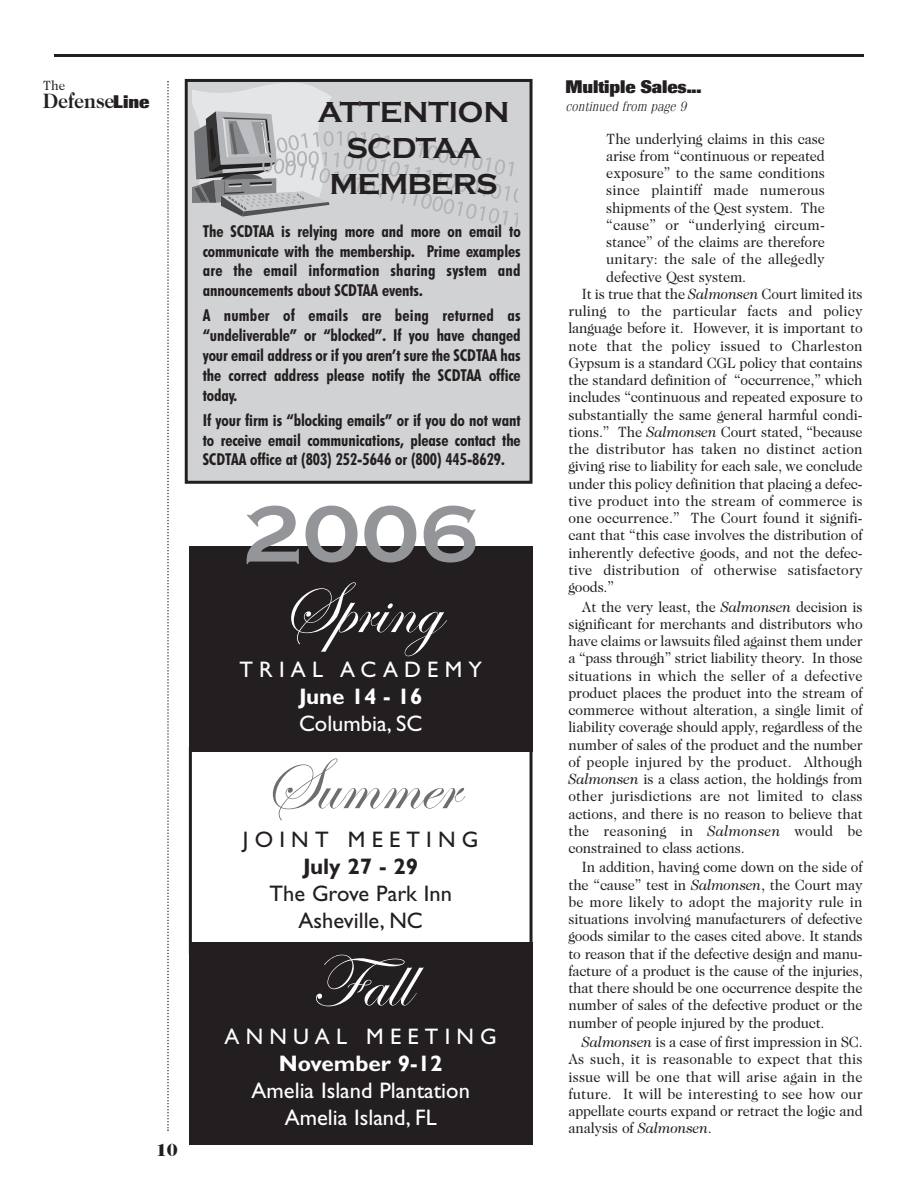
<style>
.page{position:relative;width:918px;height:1188px;background:#fff}
.page>*{position:absolute;margin:0;border:0;box-sizing:border-box;transform-origin:0 0}
.t1{font:700 82.5px "Copperplate Gothic";color:#939598}
.t2{font:75px "Edwardian Script ITC";letter-spacing:-.005em;color:#fff}
.t3{font:75px "Edwardian Script ITC";letter-spacing:-.005em;color:#6d6e71}
.t4{font:700 30px/36px "Copperplate Gothic";letter-spacing:-.03em;color:#231f20;text-align:center}
.t5{font:22.5px/27px "Gill Sans";color:#fff;text-align:center}
.t6{font:22.5px/27px "Gill Sans";color:#231f20;text-align:center}
.t7{font:22.5px "Gill Sans";letter-spacing:.275em;color:#fff}
.t8{font:700 22.5px "Gill Sans";color:#fff}
.t9{font:22.5px "Gill Sans";letter-spacing:.275em;color:#231f20}
.t10{font:700 22.5px "Gill Sans";color:#231f20}
.t11{font:700 21px "Caslon Two Twenty Four";letter-spacing:-.005em;color:#231f20;scale:.96 1}
.t12{font:800 18px "Imago";letter-spacing:-.005em;color:#231f20;scale:.95 1}
.t13{font:900 18px "Caslon Two Twenty Four";color:#231f20}
.t14{font:700 condensed 16.5px/19.8px "Futura BT";letter-spacing:-.005em;color:#231f20;text-align:justify}
.t15{font:15px/17.2px "Caslon Two Twenty Four";letter-spacing:-.01em;color:#231f20;text-align:justify;scale:.95 1}
.t16{font:15px "Caslon Two Twenty Four";letter-spacing:.01em;color:#231f20;scale:.95 1}
.t17{font:italic 300 13.5px "Fenice";color:#231f20}
.t18{font:13.5px "Caslon Two Twenty Four";color:#231f20;scale:.96 1}
.s1{font-family:"Imago";font-weight:800;font-size:18px}
.s2{font-style:italic}
</style>
<div class="page">
<hr style="left:54px;top:54px;width:810px;height:3px;background:#231f20">
<svg style="left:167px;top:81px;width:2px;height:1050px"></svg>
<div style="left:188px;top:82px;width:342px;height:399px;background:#d1d2d4"></div>
<div style="left:185px;top:79px;width:348px;height:405px;border:3px solid #231f20"></div>
<svg style="left:193px;top:80px;width:325px;height:147px"></svg>
<div style="left:189px;top:546px;width:344px;height:205px;background:#231f20"></div>
<div style="left:189px;top:942px;width:344px;height:203px;background:#231f20"></div>
<hr style="left:189px;top:747px;width:3px;height:207px;background:#231f20">
<hr style="left:530px;top:740px;width:3px;height:208px;background:#231f20">
<p class="t18" style="left:43px;top:80px;width:25px">The</p>
<h3 class="t11" style="left:43px;top:92px;width:113px">Defense<span class="s1">Line</span></h3>
<p class="t13" style="left:156px;top:1143px;width:23px">10</p>
<h3 class="t4" style="left:318px;top:94px;width:193px">ATTENTION<br>SCDTAA<br>MEMBERS</h3>
<p class="t14" style="left:203px;top:222px;width:320px">The SCDTAA is relying more and more on email to communicate with the membership. Prime examples are the email information sharing system and announcements about SCDTAA events.</p>
<p class="t14" style="left:203px;top:307px;width:320px">A number of emails are being returned as “undeliverable” or “blocked”. If you have changed your email address or if you aren’t sure the SCDTAA has the correct address please notify the SCDTAA office today.</p>
<p class="t14" style="left:203px;top:411px;width:320px">If your firm is “blocking emails” or if you do not want to receive email communications, please contact the SCDTAA office at (803) 252-5646 or (800) 445-8629.</p>
<h1 class="t1" style="left:243px;top:485px;width:237px">2006</h1>
<h2 class="t2" style="left:281px;top:562px;width:160px">Spring</h2>
<h3 class="t7" style="left:239px;top:662px;width:244px">TRIAL ACADEMY</h3>
<h3 class="t8" style="left:299px;top:689px;width:125px">June 14 - 16</h3>
<h3 class="t5" style="left:299px;top:713px;width:125px">Columbia, SC</h3>
<h2 class="t3" style="left:263px;top:738px;width:197px">Summer</h2>
<h3 class="t9" style="left:243px;top:832px;width:237px">JOINT MEETING</h3>
<h3 class="t10" style="left:303px;top:859px;width:117px">July 27 - 29</h3>
<h3 class="t6" style="left:270px;top:883px;width:184px">The Grove Park Inn<br>Asheville, NC</h3>
<h2 class="t2" style="left:312px;top:935px;width:100px">Fall</h2>
<h3 class="t7" style="left:225px;top:1028px;width:274px">ANNUAL MEETING</h3>
<h3 class="t8" style="left:279px;top:1055px;width:165px">November 9-12</h3>
<h3 class="t5" style="left:252px;top:1079px;width:220px">Amelia Island Plantation<br>Amelia Island, FL</h3>
<p class="t12" style="left:566px;top:80px;width:145px">Multiple Sales...</p>
<p class="t17" style="left:566px;top:102px;width:125px">continued from page 9</p>
<p class="t15" style="left:606px;top:131px;width:232px">The underlying claims in this case</p>
<p class="t15" style="left:606px;top:148px;width:232px">arise from “continuous or repeated</p>
<p class="t15" style="left:606px;top:166px;width:232px">exposure” to the same conditions</p>
<p class="t16" style="left:606px;top:184px;width:232px">since plaintiff made numerous</p>
<p class="t15" style="left:606px;top:200px;width:232px">shipments of the Qest system. The</p>
<p class="t16" style="left:606px;top:219px;width:232px">“cause” or “underlying circum-</p>
<p class="t15" style="left:606px;top:235px;width:232px">stance” of the claims are therefore</p>
<p class="t16" style="left:606px;top:253px;width:232px">unitary: the sale of the allegedly</p>
<p class="t15" style="left:606px;top:269px;width:149px">defective Qest system.</p>
<p class="t15" style="left:582px;top:286px;width:297px">It is true that the <span class="s2">Salmonsen</span> Court limited its</p>
<p class="t16" style="left:568px;top:305px;width:311px">ruling to the particular facts and policy</p>
<p class="t15" style="left:568px;top:321px;width:311px">language before it. However, it is important to</p>
<p class="t16" style="left:568px;top:340px;width:311px">note that the policy issued to Charleston</p>
<p class="t15" style="left:568px;top:355px;width:311px">Gypsum is a standard CGL policy that contains</p>
<p class="t15" style="left:568px;top:373px;width:311px">the standard definition of “occurrence,” which</p>
<p class="t15" style="left:568px;top:390px;width:311px">includes “continuous and repeated exposure to</p>
<p class="t15" style="left:568px;top:407px;width:311px">substantially the same general harmful condi-</p>
<p class="t15" style="left:568px;top:424px;width:311px">tions.” The <span class="s2">Salmonsen</span> Court stated, “because</p>
<p class="t16" style="left:568px;top:443px;width:311px">the distributor has taken no distinct action</p>
<p class="t15" style="left:568px;top:459px;width:311px">giving rise to liability for each sale, we conclude</p>
<p class="t15" style="left:568px;top:476px;width:311px">under this policy definition that placing a defec-</p>
<p class="t16" style="left:568px;top:495px;width:311px">tive product into the stream of commerce is</p>
<p class="t15" style="left:568px;top:511px;width:311px">one occurrence.” The Court found it signifi-</p>
<p class="t15" style="left:568px;top:528px;width:311px">cant that “this case involves the distribution of</p>
<p class="t15" style="left:568px;top:545px;width:311px">inherently defective goods, and not the defec-</p>
<p class="t16" style="left:568px;top:564px;width:311px">tive distribution of otherwise satisfactory</p>
<p class="t15" style="left:568px;top:580px;width:49px">goods.”</p>
<p class="t15" style="left:568px;top:599px;width:311px;text-indent:14px">At the very least, the <span class="s2">Salmonsen</span> decision is significant for merchants and distributors who have claims or lawsuits filed against them under a “pass through” strict liability theory. In those situations in which the seller of a defective product places the product into the stream of commerce without alteration, a single limit of liability coverage should apply, regardless of the number of sales of the product and the number of people injured by the product. Although <span class="s2">Salmonsen</span> is a class action, the holdings from other jurisdictions are not limited to class actions, and there is no reason to believe that the reasoning in <span class="s2">Salmonsen</span> would be constrained to class actions.</p>
<p class="t15" style="left:568px;top:860px;width:311px;text-indent:14px">In addition, having come down on the side of the “cause” test in <span class="s2">Salmonsen</span>, the Court may be more likely to adopt the majority rule in situations involving manufacturers of defective goods similar to the cases cited above. It stands to reason that if the defective design and manu&shy;facture of a product is the cause of the injuries, that there should be one occurrence despite the number of sales of the defective product or the number of people injured by the product.</p>
<p class="t15" style="left:568px;top:1034px;width:311px;text-indent:13px"><span class="s2">Salmonsen</span> is a case of first impression in SC.<br>As such, it is reasonable to expect that this issue will be one that will arise again in the future. It will be interesting to see how our appellate courts expand or retract the logic and analysis of <span class="s2">Salmonsen</span>.</p>
</div>
